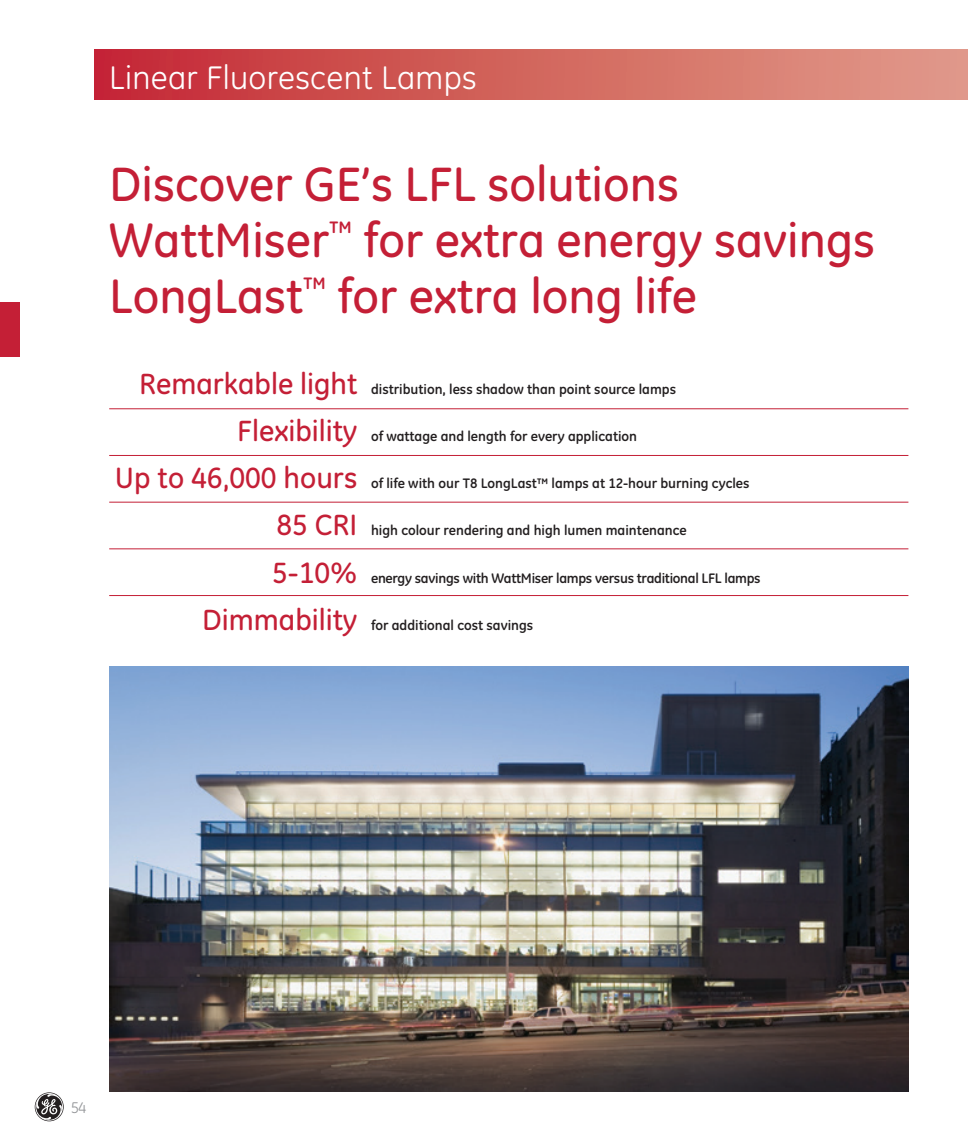
<style>
.page{position:relative;width:968px;height:1141px;background:#fff}
.page>*{position:absolute;margin:0;border:0;box-sizing:border-box;transform-origin:0 0}
.t1{font:500 49px/56px "GE Inspira";color:#c41f36}
.t2{font:33.25px "GE Inspira";letter-spacing:.01em;color:#fff}
.t3{font:500 29.75px "GE Inspira";color:#c41f36}
.t4{font:15.75px "GE Inspira";color:#939598}
.t5{font:700 14px "GE Inspira";color:#231f20}
.t6{font:700 14px "GE Inspira";letter-spacing:-.02em;color:#231f20}
</style>
<div class="page">
<div style="left:0;top:303px;width:20px;height:54px;background:#c41f36"></div>
<svg style="left:35px;top:1092px;width:29px;height:29px"></svg>
<div style="left:94px;top:50px;width:873px;height:49px;background:linear-gradient(to right,#c42933,#e19e8a)"></div>
<img style="left:109px;top:666px;width:799px;height:425px">
<hr style="left:109px;top:408px;width:799px;height:1px;background:#c41f36">
<hr style="left:109px;top:455px;width:799px;height:1px;background:#c41f36">
<hr style="left:109px;top:502px;width:799px;height:1px;background:#c41f36">
<hr style="left:109px;top:549px;width:799px;height:1px;background:#c41f36">
<hr style="left:109px;top:595px;width:799px;height:1px;background:#c41f36">
<p class="t2" style="left:109px;top:59px;width:369px">Linear Fluorescent Lamps</p>
<p class="t1" style="left:109px;top:157px;width:767px">Discover GE’s LFL solutions<br>WattMiser<sup>™</sup> for extra energy savings<br>LongLast<sup>™</sup> for extra long life</p>
<p class="t3" style="left:139px;top:366px;width:220px">Remarkable light</p>
<p class="t3" style="left:237px;top:414px;width:122px">Flexibility</p>
<p class="t3" style="left:115px;top:461px;width:244px">Up to 46,000 hours</p>
<p class="t3" style="left:276px;top:508px;width:82px">85 CRI</p>
<p class="t3" style="left:272px;top:555px;width:87px">5-10%</p>
<p class="t3" style="left:202px;top:603px;width:157px">Dimmability</p>
<p class="t5" style="left:371px;top:380px;width:306px">distribution, less shadow than point source lamps</p>
<p class="t5" style="left:371px;top:427px;width:267px">of wattage and length for every application</p>
<p class="t5" style="left:371px;top:474px;width:380px">of life with our T8 LongLast™ lamps at 12-hour burning cycles</p>
<p class="t5" style="left:371px;top:522px;width:317px">high colour rendering and high lumen maintenance</p>
<p class="t6" style="left:371px;top:569px;width:391px">energy savings with WattMiser lamps versus traditional LFL lamps</p>
<p class="t5" style="left:371px;top:616px;width:164px">for additional cost savings</p>
<p class="t4" style="left:71px;top:1099px;width:17px">54</p>
</div>
